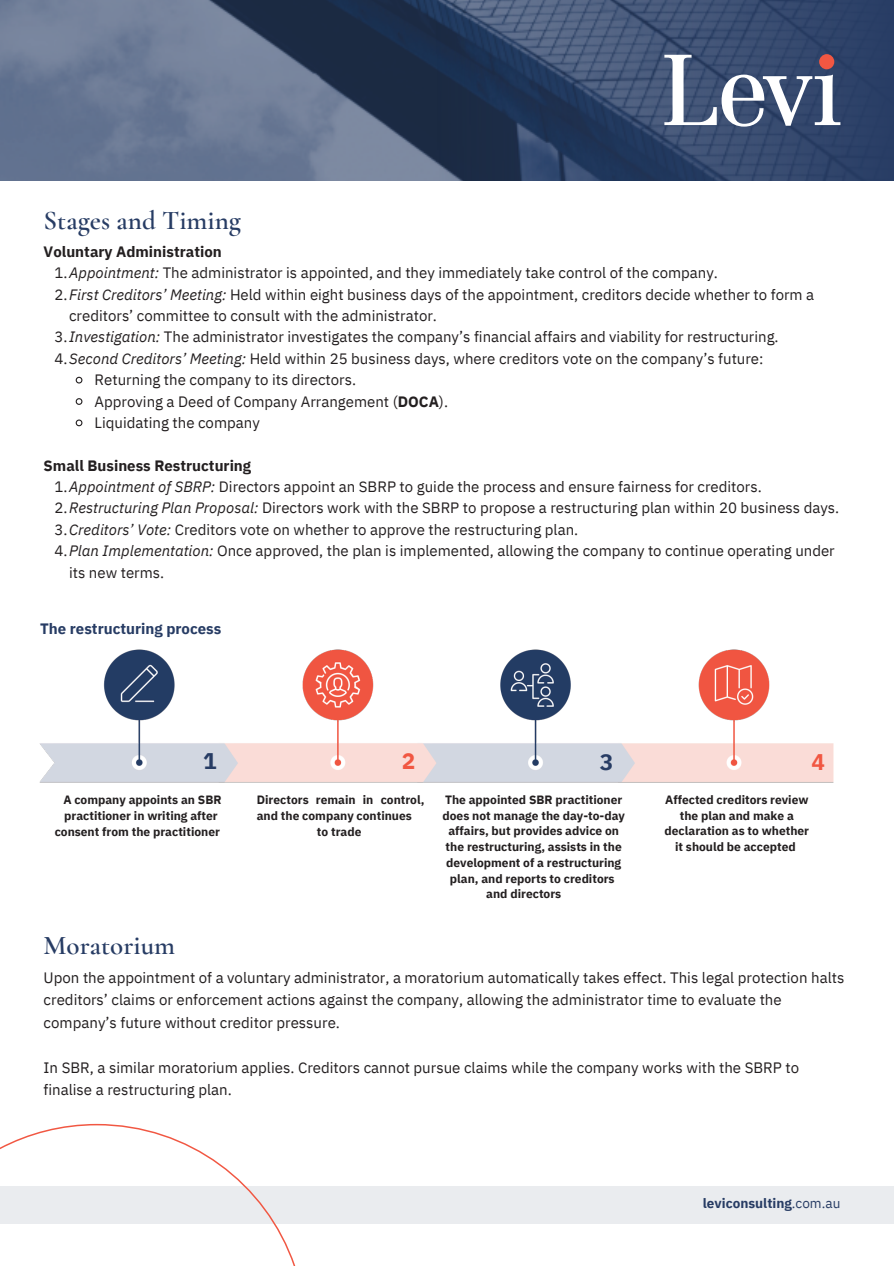
<style>
.page{position:relative;width:894px;height:1266px;background:#fff}
.page>*{position:absolute;margin:0;border:0;box-sizing:border-box;transform-origin:0 0}
.t1{font:600 27px "Cormorant Garamond";color:#273c64}
.t2{font:700 22.5px "IBM Plex Sans";color:#273c64}
.t3{font:700 22.5px "IBM Plex Sans";color:#f15742}
.t4{font:15px/22.5px "IBM Plex Sans";color:#231f20}
.t5{font:700 15px "IBM Plex Sans";color:#231f20}
.t6{font:700 15px "IBM Plex Sans";color:#273c64}
.t7{font:700 13.5px "IBM Plex Sans";color:#273c64}
.t8{font:700 12px/15.8px "IBM Plex Sans";color:#231f20}
.s1{font-style:italic}
.s2{font-weight:700}
.s3{font-weight:400}
</style>
<div class="page">
<img style="left:0;top:0;width:436px;height:181px">
<img style="left:436px;top:0;width:458px;height:181px">
<div style="left:0;top:1186px;width:894px;height:37px;background:#eaecef"></div>
<svg style="left:0;top:1124px;width:295px;height:142px"></svg>
<svg style="left:664px;top:55px;width:176px;height:72px"></svg>
<div style="left:819px;top:54px;width:15px;height:15px;background:#f15742;border-radius:50%"></div>
<svg style="left:75px;top:376px;width:8px;height:8px"></svg>
<svg style="left:75px;top:398px;width:8px;height:7px"></svg>
<svg style="left:75px;top:419px;width:8px;height:8px"></svg>
<img style="left:39px;top:649px;width:795px;height:134px">
<h1 class="t1" style="left:44px;top:204px;width:199px">Stages and Timing</h1>
<h1 class="t5" style="left:44px;top:241px;width:180px">Voluntary Administration</h1>
<p class="t4" style="left:55px;top:261px;width:665px">1.<span class="s1">Appointment:</span> The administrator is appointed, and they immediately take control of the company.</p>
<p class="t4" style="left:69px;top:283px;width:746px;line-height:21.3px;text-indent:-15px">2.<span class="s1">First Creditors’ Meeting:</span> Held within eight business days of the appointment, creditors decide whether to form a creditors’ committee to consult with the administrator.</p>
<p class="t4" style="left:55px;top:325px;width:726px">3.<span class="s1">Investigation:</span> The administrator investigates the company’s financial affairs and viability for restructuring.</p>
<p class="t4" style="left:55px;top:347px;width:710px">4.<span class="s1">Second Creditors’ Meeting:</span> Held within 25 business days, where creditors vote on the company’s future:</p>
<p class="t4" style="left:95px;top:368px;width:263px">Returning the company to its directors.</p>
<p class="t4" style="left:95px;top:390px;width:355px">Approving a Deed of Company Arrangement (<span class="s2">DOCA</span>).</p>
<p class="t4" style="left:95px;top:411px;width:167px">Liquidating the company</p>
<h1 class="t5" style="left:44px;top:455px;width:209px">Small Business Restructuring</h1>
<p class="t4" style="left:55px;top:475px;width:709px">1.<span class="s1">Appointment of SBRP:</span> Directors appoint an SBRP to guide the process and ensure fairness for creditors.</p>
<p class="t4" style="left:55px;top:496px;width:786px">2.<span class="s1">Restructuring Plan Proposal:</span> Directors work with the SBRP to propose a restructuring plan within 20 business days.</p>
<p class="t4" style="left:55px;top:518px;width:525px">3.<span class="s1">Creditors’ Vote:</span> Creditors vote on whether to approve the restructuring plan.</p>
<p class="t4" style="left:69px;top:540px;width:767px;line-height:21.3px;text-indent:-15px">4.<span class="s1">Plan Implementation:</span> Once approved, the plan is implemented, allowing the company to continue operating under its new terms.</p>
<p class="t6" style="left:40px;top:619px;width:183px">The restructuring process</p>
<p class="t2" style="left:203px;top:746px;width:15px">1</p>
<p class="t3" style="left:402px;top:746px;width:15px">2</p>
<p class="t2" style="left:600px;top:747px;width:15px">3</p>
<h3 class="t3" style="left:811px;top:747px;width:15px">4</h3>
<p class="t8" style="left:63px;top:791px;width:160px">A company appoints an SBR practitioner in writing after</p>
<p class="t8" style="left:55px;top:823px;width:167px">consent from the practitioner</p>
<p class="t8" style="left:257px;top:791px;width:169px">Directors remain in control, and the company continues</p>
<p class="t8" style="left:317px;top:823px;width:46px">to trade</p>
<h1 class="t8" style="left:442px;top:791px;width:184px;text-align:center">The appointed SBR practitioner does not manage the day-to-day affairs, but provides advice on the restructuring, assists in the development of a restructuring plan, and reports to creditors</h1>
<p class="t8" style="left:486px;top:885px;width:76px">and directors</p>
<p class="t8" style="left:664px;top:791px;width:146px;text-align:center">Affected creditors review the plan and make a declaration as to whether it should be accepted</p>
<h2 class="t1" style="left:44px;top:928px;width:133px">Moratorium</h2>
<h2 class="t4" style="left:44px;top:966px;width:802px">Upon the appointment of a voluntary administrator, a moratorium automatically takes effect. This legal protection halts creditors’ claims or enforcement actions against the company, allowing the administrator time to evaluate the company’s future without creditor pressure.</h2>
<h2 class="t4" style="left:44px;top:1056px;width:757px">In SBR, a similar moratorium applies. Creditors cannot pursue claims while the company works with the SBRP to finalise a restructuring plan.</h2>
<p class="t7" style="left:703px;top:1193px;width:139px">leviconsulting<span class="s3">.com.au</span></p>
</div>
